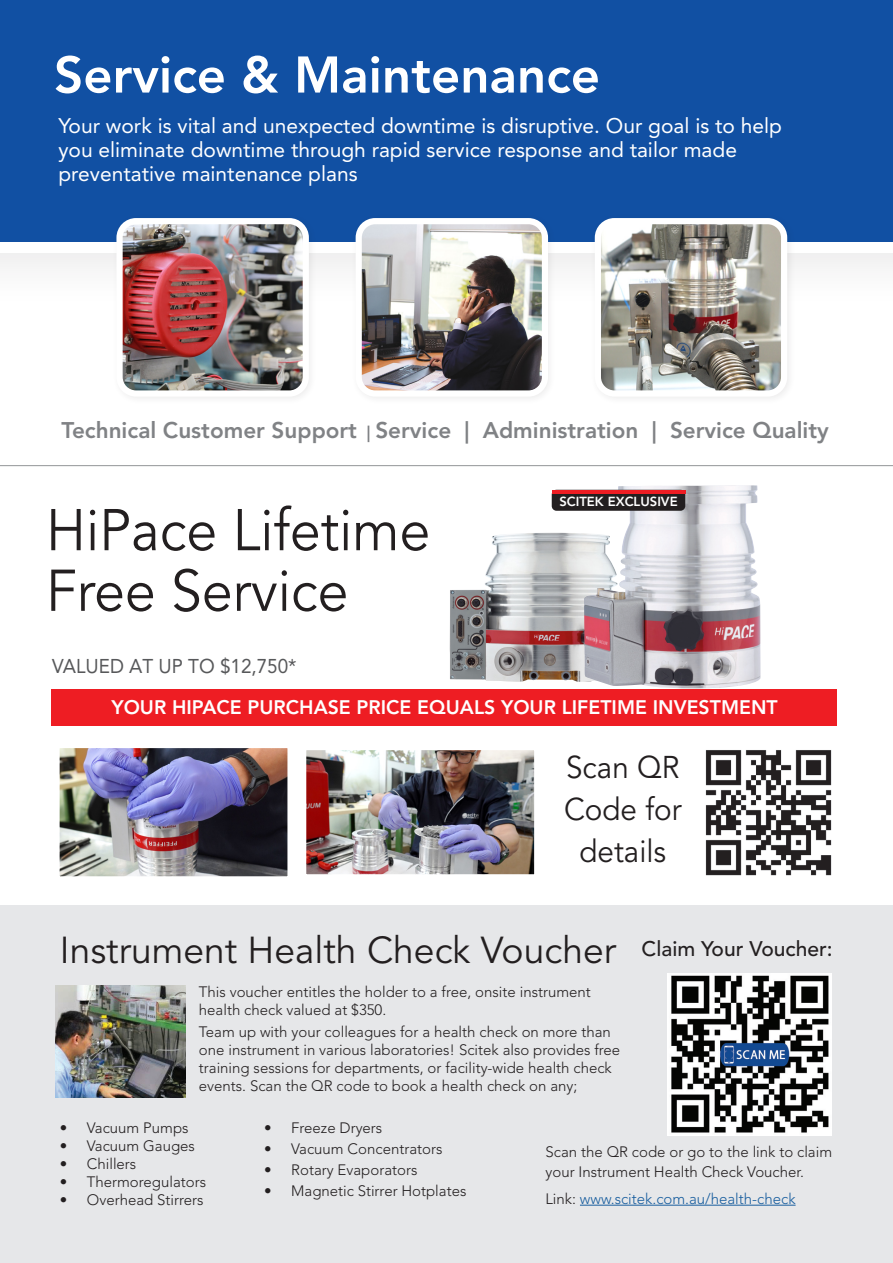
<style>
.page{position:relative;width:893px;height:1263px;background:#fff}
.page>*{position:absolute;margin:0;border:0;box-sizing:border-box;transform-origin:0 0}
.t1{font:58.2px/60.6px "Avenir LT Pro";color:#231f20;scale:.95 1}
.t2{font:800 51px "Avenir LT Pro";color:#fff}
.t3{font:37.2px "Avenir LT Pro";color:#231f20}
.t4{font:31.2px/42px "Avenir LT Pro";color:#231f20;text-align:center;scale:.95 1}
.t5{font:800 22.5px "Avenir LT Pro";color:#808285}
.t6{font:21px/24px "Avenir LT Pro";color:#fff}
.t7{font:500 21px "Avenir LT Pro";color:#231f20}
.t8{font:19.8px "Avenir LT Pro";color:#57585a;scale:.95 1}
.t9{font:800 19.5px "Avenir LT Pro";color:#fff}
.t10{font:300 15px/18px "Avenir LT Pro";color:#231f20}
.t11{font:300 15px "Avenir LT Pro";color:#175d9e}
.t12{font:800 13.05px "Avenir LT Pro";color:#fff}
.s1{font-size:16.5px}
.s2{color:#231f20}
</style>
<div class="page">
<div style="left:0;top:906px;width:893px;height:357px;background:#e6e7e9"></div>
<hr style="left:580px;top:1205px;width:216px;height:1px;background:#175d9e">
<img style="left:667px;top:973px;width:165px;height:163px">
<img style="left:55px;top:985px;width:130px;height:113px">
<img style="left:450px;top:533px;width:134px;height:149px">
<img style="left:584px;top:485px;width:177px;height:203px">
<div style="left:52px;top:689px;width:785px;height:37px;background:#ee1d23"></div>
<div style="left:552px;top:490px;width:133px;height:21px;background:#231f20;border-radius:5px"></div>
<hr style="left:552px;top:490px;width:133px;height:3px;background:#ee1d23">
<img style="left:307px;top:751px;width:227px;height:123px">
<div style="left:302px;top:746px;width:237px;height:133px;border:4px solid #fff"></div>
<img style="left:60px;top:749px;width:227px;height:127px">
<div style="left:55px;top:744px;width:237px;height:137px;border:4px solid #fff"></div>
<img style="left:705px;top:750px;width:127px;height:126px">
<div style="left:0;top:0;width:893px;height:313px;background:#fafafa"></div>
<div style="left:0;top:0;width:893px;height:250px;background:#1150a3"></div>
<div style="left:0;top:242px;width:893px;height:11px;background:#fff"></div>
<div style="left:590px;top:213px;width:205px;height:192px;background:#231f20;opacity:.08"></div>
<img style="left:598px;top:221px;width:186px;height:172px">
<div style="left:595px;top:218px;width:192px;height:179px;border:6px solid #fff;border-radius:17px"></div>
<div style="left:112px;top:213px;width:205px;height:192px;background:#231f20;opacity:.08"></div>
<img style="left:120px;top:221px;width:186px;height:172px">
<div style="left:116px;top:218px;width:193px;height:179px;border:6px solid #fff;border-radius:17px"></div>
<div style="left:351px;top:213px;width:205px;height:192px;background:#231f20;opacity:.08"></div>
<img style="left:359px;top:221px;width:186px;height:172px">
<div style="left:356px;top:218px;width:192px;height:179px;border:6px solid #fff;border-radius:17px"></div>
<hr style="left:0;top:465px;width:893px;height:1px;background:#939598">
<p class="t2" style="left:54px;top:45px;width:548px">Service &amp; Maintenance</p>
<p class="t6" style="left:58px;top:113px;width:725px">Your work is vital and unexpected downtime is disruptive. Our goal is to help you eliminate downtime through rapid service response and tailor made preventative maintenance plans</p>
<p class="t5" style="left:62px;top:416px;width:769px">Technical Customer Support <span class="s1">|</span> Service | Administration | Service Quality</p>
<p class="t1" style="left:46px;top:501px;width:406px">HiPace Lifetime<br>Free Service</p>
<p class="t12" style="left:559px;top:494px;width:120px">SCITEK EXCLUSIVE</p>
<p class="t8" style="left:52px;top:654px;width:259px">VALUED AT UP TO $12,750*</p>
<p class="t9" style="left:111px;top:696px;width:668px">YOUR HIPACE PURCHASE PRICE EQUALS YOUR LIFETIME INVESTMENT</p>
<p class="t4" style="left:564px;top:747px;width:125px">Scan QR<br>Code for details</p>
<p class="t3" style="left:60px;top:928px;width:558px">Instrument Health Check Voucher</p>
<p class="t7" style="left:642px;top:936px;width:193px">Claim Your Voucher:</p>
<p class="t10" style="left:199px;top:983px;width:393px">This voucher entitles the holder to a free, onsite instrument health check valued at $350.</p>
<p class="t10" style="left:199px;top:1023px;width:423px">Team up with your colleagues for a health check on more than one instrument in various laboratories! Scitek also provides free training sessions for departments, or facility-wide health check events. Scan the QR code to book a health check on any;</p>
<p class="t10" style="left:60px;top:1119px;width:130px">• Vacuum Pumps</p>
<p class="t10" style="left:60px;top:1137px;width:137px">• Vacuum Gauges</p>
<p class="t10" style="left:60px;top:1155px;width:78px">• Chillers</p>
<p class="t10" style="left:60px;top:1173px;width:148px">• Thermoregulators</p>
<p class="t10" style="left:60px;top:1191px;width:145px">• Overhead Stirrers</p>
<p class="t10" style="left:264px;top:1119px;width:120px">• Freeze Dryers</p>
<p class="t10" style="left:264px;top:1140px;width:180px">• Vacuum Concentrators</p>
<p class="t10" style="left:264px;top:1161px;width:155px">• Rotary Evaporators</p>
<p class="t10" style="left:264px;top:1182px;width:204px">• Magnetic Stirrer Hotplates</p>
<p class="t10" style="left:545px;top:1142px;width:288px;line-height:19.5px">Scan the QR code or go to the link to claim your Instrument Health Check Voucher.</p>
<p class="t11" style="left:545px;top:1189px;width:252px"><span class="s2">Link:</span> www.scitek.com.au/health-check</p>
</div>
